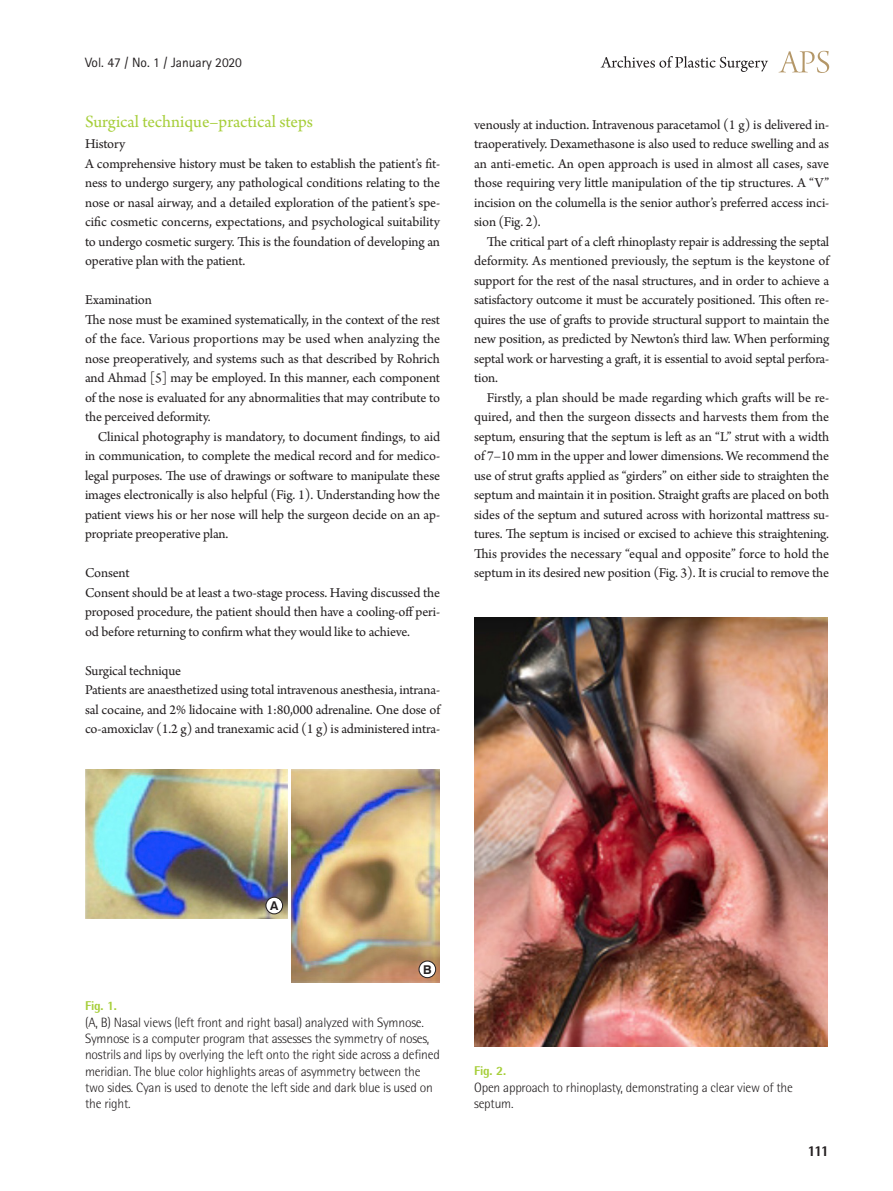
<style>
.page{position:relative;width:893px;height:1191px;background:#fff}
.page>*{position:absolute;margin:0;border:0;box-sizing:border-box;transform-origin:0 0}
.대제목{font:18px "Arno Pro";color:#a6ce39}
.t1{font:800 15px "Rotis Semi Sans Std";color:#231f20}
.본문_0{font:14.25px/19.5px "Arno Pro";letter-spacing:-.01em;color:#231f20;text-align:justify}
.본문{font:14.25px/19.5px "Arno Pro";letter-spacing:-.015em;color:#231f20;text-align:justify}
.표_그림_설명{font:300 13.5px/16.2px "Rotis Semi Sans Std";letter-spacing:-.015em;color:#231f20}
.t2{font:13.5px "Rotis Sans Serif Std";color:#231f20}
.표_그림_설명-2{font:800 12.75px "Rotis Semi Sans Std";letter-spacing:-.015em;color:#a6ce39}
.t3{font:700 12.15px "Swiss 721 BT";color:#231f20}
</style>
<div class="page">
<svg style="left:779px;top:51px;width:50px;height:22px"></svg>
<svg style="left:601px;top:56px;width:167px;height:16px"></svg>
<img style="left:86px;top:769px;width:201px;height:149px">
<img style="left:291px;top:769px;width:148px;height:213px">
<div style="left:419px;top:961px;width:17px;height:16px;background:#fff;border-radius:50%"></div>
<div style="left:419px;top:960px;width:17px;height:18px;border:1px solid #231f20;border-radius:50%"></div>
<div style="left:266px;top:897px;width:17px;height:17px;background:#fff;border-radius:50%"></div>
<div style="left:266px;top:897px;width:17px;height:17px;border:1px solid #231f20;border-radius:50%"></div>
<img style="left:474px;top:617px;width:353px;height:430px">
<p class="t2" style="left:85px;top:54px;width:158px">Vol. 47 / No. 1 / January 2020</p>
<p class="대제목" style="left:85px;top:111px;width:230px">Surgical technique–practical steps</p>
<p class="본문_0" style="left:85px;top:135px;width:42px">History</p>
<p class="본문_0" style="left:85px;top:154px;width:357px">A comprehensive history must be taken to establish the patient’s fit&shy;ness to undergo surgery, any pathological conditions relating to the nose or nasal airway, and a detailed exploration of the patient’s spe&shy;cific cosmetic concerns, expectations, and psychological suitability to undergo cosmetic surgery. This is the foundation of developing an operative plan with the patient.</p>
<p class="본문_0" style="left:85px;top:291px;width:68px">Examination</p>
<p class="본문_0" style="left:85px;top:310px;width:357px">The nose must be examined systematically, in the context of the rest of the face. Various proportions may be used when analyzing the nose preoperatively, and systems such as that described by Rohrich and Ahmad [5] may be employed. In this manner, each component of the nose is evaluated for any abnormalities that may contribute to the perceived deformity.</p>
<p class="본문" style="left:85px;top:427px;width:357px;text-indent:13px">Clinical photography is mandatory, to document findings, to aid in communication, to complete the medical record and for medico&shy;legal purposes. The use of drawings or software to manipulate these images electronically is also helpful (Fig. 1). Understanding how the patient views his or her nose will help the surgeon decide on an ap&shy;propriate preoperative plan.</p>
<p class="본문_0" style="left:85px;top:564px;width:46px">Consent</p>
<p class="본문_0" style="left:85px;top:583px;width:357px">Consent should be at least a two-stage process. Having discussed the proposed procedure, the patient should then have a cooling-off peri&shy;od before returning to confirm what they would like to achieve.</p>
<p class="본문_0" style="left:85px;top:661px;width:98px">Surgical technique</p>
<p class="본문_0" style="left:85px;top:681px;width:357px">Patients are anaesthetized using total intravenous anesthesia, intrana&shy;sal cocaine, and 2% lidocaine with 1:80,000 adrenaline. One dose of co-amoxiclav (1.2 g) and tranexamic acid (1 g) is administered intra-</p>
<p class="본문_0" style="left:474px;top:115px;width:357px">venously at induction. Intravenous paracetamol (1 g) is delivered in&shy;traoperatively. Dexamethasone is also used to reduce swelling and as an anti-emetic. An open approach is used in almost all cases, save those requiring very little manipulation of the tip structures. A “V” incision on the columella is the senior author’s preferred access inci&shy;sion (Fig. 2).</p>
<p class="본문" style="left:474px;top:232px;width:357px;text-indent:13px">The critical part of a cleft rhinoplasty repair is addressing the septal deformity. As mentioned previously, the septum is the keystone of support for the rest of the nasal structures, and in order to achieve a satisfactory outcome it must be accurately positioned. This often re&shy;quires the use of grafts to provide structural support to maintain the new position, as predicted by Newton’s third law. When performing septal work or harvesting a graft, it is essential to avoid septal perfora&shy;tion.</p>
<p class="본문" style="left:474px;top:388px;width:357px;text-indent:13px">Firstly, a plan should be made regarding which grafts will be re&shy;quired, and then the surgeon dissects and harvests them from the septum, ensuring that the septum is left as an “L” strut with a width of 7–10 mm in the upper and lower dimensions. We recommend the use of strut grafts applied as “girders” on either side to straighten the septum and maintain it in position. Straight grafts are placed on both sides of the septum and sutured across with horizontal mattress su&shy;tures. The septum is incised or excised to achieve this straightening.<br>This provides the necessary “equal and opposite” force to hold the septum in its desired new position (Fig. 3). It is crucial to remove the</p>
<p class="t3" style="left:270px;top:898px;width:10px">A</p>
<p class="t3" style="left:423px;top:962px;width:10px">B</p>
<p class="표_그림_설명-2" style="left:85px;top:997px;width:33px">Fig. 1.</p>
<p class="표_그림_설명" style="left:85px;top:1014px;width:356px">(A, B) Nasal views (left front and right basal) analyzed with Symnose.<br>Symnose is a computer program that assesses the symmetry of noses, nostrils and lips by overlying the left onto the right side across a defined meridian. The blue color highlights areas of asymmetry between the two sides. Cyan is used to denote the left side and dark blue is used on the right.</p>
<p class="표_그림_설명-2" style="left:474px;top:1062px;width:33px">Fig. 2.</p>
<p class="표_그림_설명" style="left:474px;top:1079px;width:320px">Open approach to rhinoplasty, demonstrating a clear view of the septum.</p>
<p class="t1" style="left:807px;top:1141px;width:23px">111</p>
</div>
